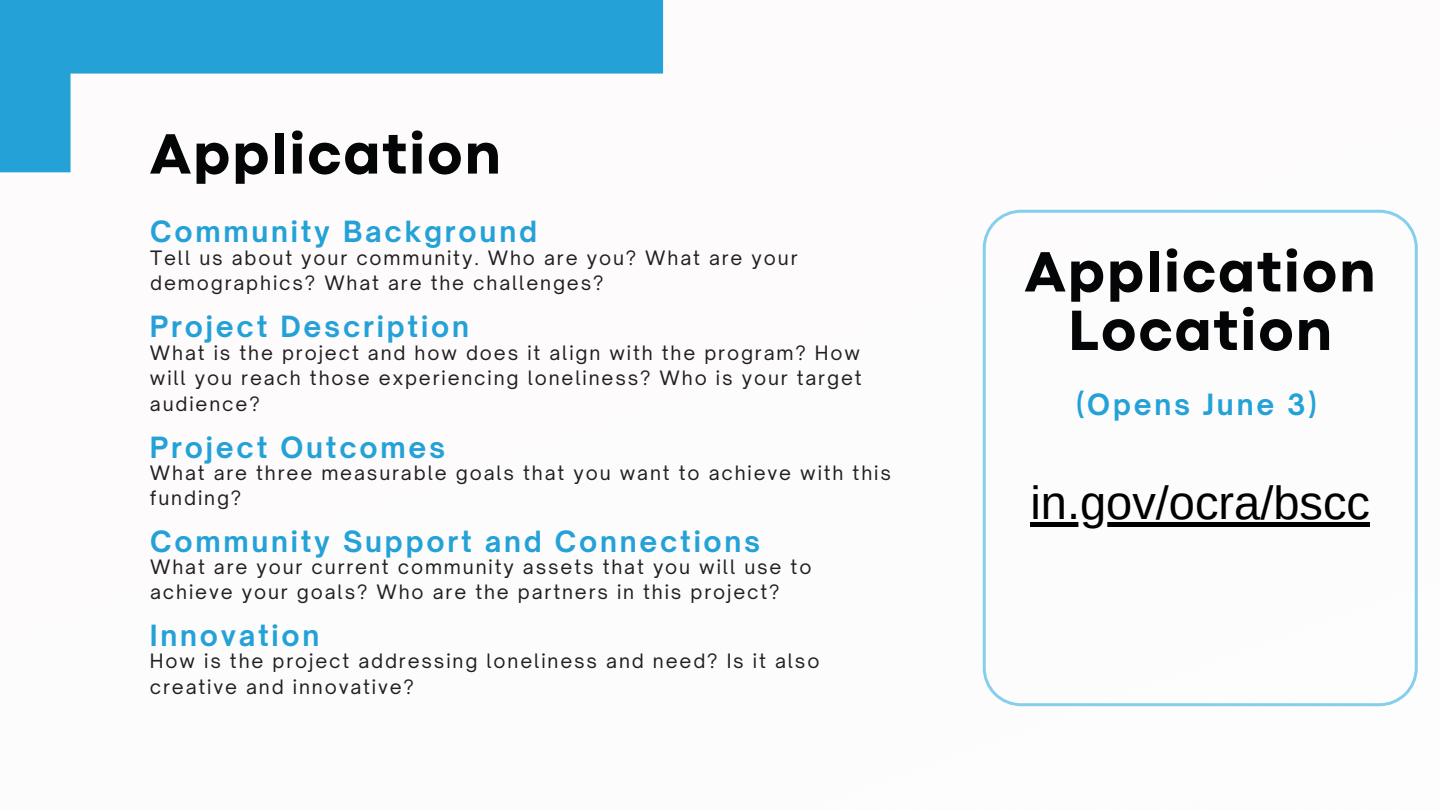
<style>
.page{position:relative;width:1440px;height:810px;background:#fff}
.page>*{position:absolute;margin:0;border:0;box-sizing:border-box;transform-origin:0 0}
.t1{font:800 59.2px/58.5px "Codec Pro";letter-spacing:.035em;color:#040506;text-align:center}
.t2{font:47px "Arimo";color:#000}
.t3{font:700 28px "Open Sauce One";letter-spacing:.1em;color:#24a2d8}
.t4{font:19px/25.5px "Open Sauce One";letter-spacing:.1em;color:#231f20}
</style>
<div class="page">
<svg style="left:0;top:0;width:663px;height:172px"></svg>
<svg style="left:983px;top:210px;width:435px;height:496px"></svg>
<div style="left:1031px;top:522px;width:339px;height:5px;background:#000"></div>
<p class="t1" style="left:150px;top:129px;width:353px">Application</p>
<h1 class="t3" style="left:150px;top:214px;width:388px">Community Background</h1>
<h1 class="t4" style="left:150px;top:245px;width:649px">Tell us about your community. Who are you? What are your demographics? What are the challenges?</h1>
<h2 class="t3" style="left:150px;top:309px;width:321px">Project Description</h2>
<h3 class="t4" style="left:150px;top:340px;width:713px;text-align:justify">What is the project and how does it align with the program? How will you reach those experiencing loneliness? Who is your target audience?</h3>
<p class="t3" style="left:150px;top:430px;width:297px">Project Outcomes</p>
<h3 class="t4" style="left:150px;top:460px;width:743px">What are three measurable goals that you want to achieve with this funding?</h3>
<p class="t3" style="left:150px;top:524px;width:612px">Community Support and Connections</p>
<h3 class="t4" style="left:150px;top:554px;width:663px">What are your current community assets that you will use to achieve your goals? Who are the partners in this project?</h3>
<h3 class="t3" style="left:150px;top:618px;width:171px">Innovation</h3>
<p class="t4" style="left:150px;top:648px;width:671px">How is the project addressing loneliness and need? Is it also creative and innovative?</p>
<h3 class="t1" style="left:1025px;top:247px;width:353px">Application<br>Location</h3>
<p class="t3" style="left:1076px;top:387px;width:242px">(Opens June 3)</p>
<h3 class="t2" style="left:1031px;top:477px;width:341px">in.gov/ocra/bscc</h3>
</div>
